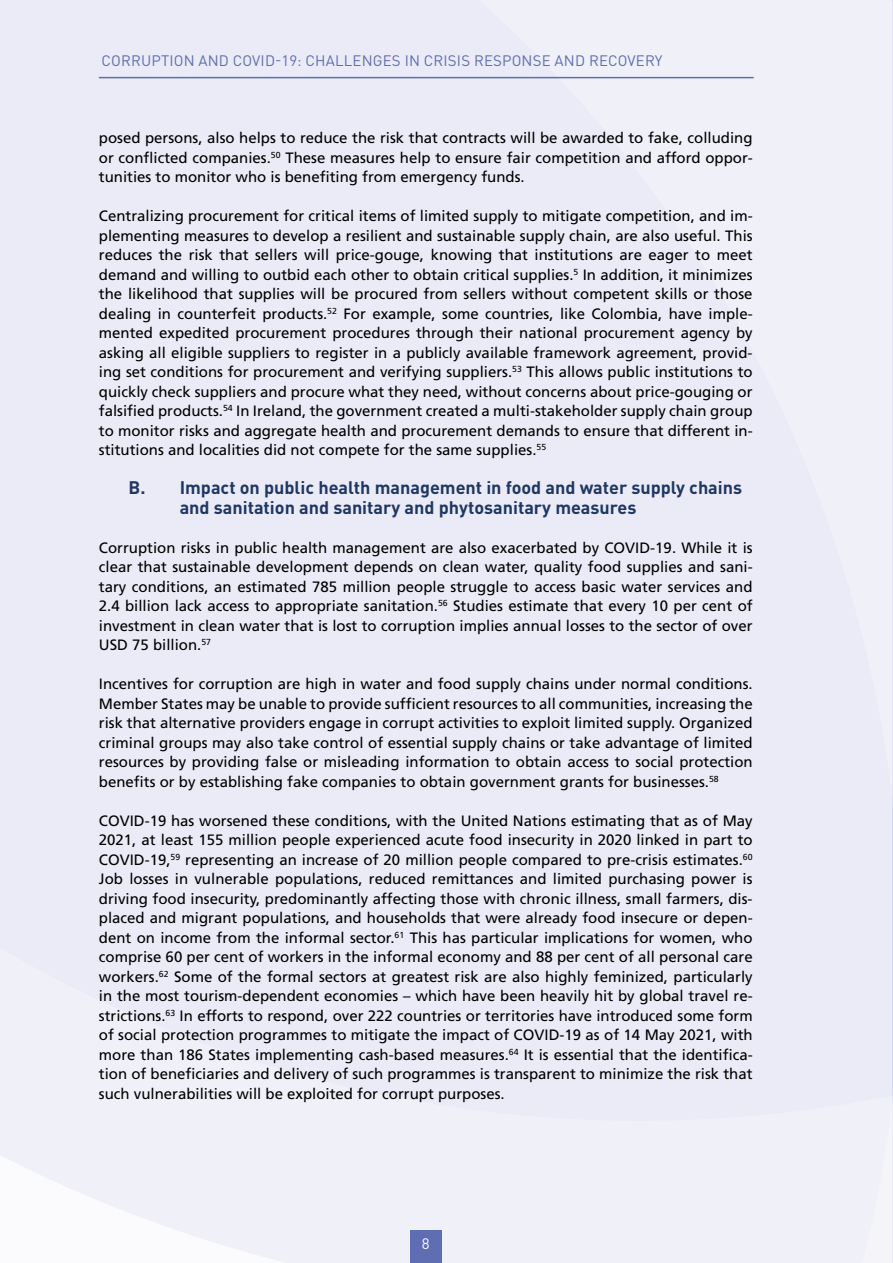
<style>
.page{position:relative;width:893px;height:1263px;background:#eaebf6}
.page>*{position:absolute;margin:0;border:0;box-sizing:border-box;transform-origin:0 0}
.t1{font:700 18px/19.5px "DIN Pro";color:#1f3763}
.t2{font:15px/19.5px "Frutiger";color:#000;text-align:justify}
.t3{font:15px "DIN Pro";letter-spacing:.01em;color:#5f6db3}
.t4{font:15px "DIN Pro";color:#fff}
</style>
<div class="page">
<div style="left:410px;top:1230px;width:32px;height:33px;background:#5f6db3"></div>
<hr style="left:99px;top:77px;width:655px;height:1px;background:#5f6db3">
<p class="t3" style="left:102px;top:49px;width:562px">CORRUPTION AND COVID-19: CHALLENGES IN CRISIS RESPONSE AND RECOVERY</p>
<p class="t2" style="left:99px;top:128px;width:655px">posed persons, also helps to reduce the risk that contracts will be awarded to fake, colluding or conflicted companies.<sup>50</sup> These measures help to ensure fair competition and afford oppor&shy;tunities to monitor who is benefiting from emergency funds.</p>
<p class="t2" style="left:99px;top:206px;width:655px">Centralizing procurement for critical items of limited supply to mitigate competition, and im&shy;plementing measures to develop a resilient and sustainable supply chain, are also useful. This reduces the risk that sellers will price-gouge, knowing that institutions are eager to meet demand and willing to outbid each other to obtain critical supplies.<sup>5</sup> In addition, it minimizes the likelihood that supplies will be procured from sellers without competent skills or those dealing in counterfeit products.<sup>52</sup> For example, some countries, like Colombia, have imple&shy;mented expedited procurement procedures through their national procurement agency by asking all eligible suppliers to register in a publicly available framework agreement, provid&shy;ing set conditions for procurement and verifying suppliers.<sup>53</sup> This allows public institutions to quickly check suppliers and procure what they need, without concerns about price-gouging or falsified products.<sup>54</sup> In Ireland, the government created a multi-stakeholder supply chain group to monitor risks and aggregate health and procurement demands to ensure that different in&shy;stitutions and localities did not compete for the same supplies.<sup>55</sup></p>
<p class="t1" style="left:180px;top:477px;width:564px;text-indent:-51px">B. Impact on public health management in food and water supply chains and sanitation and sanitary and phytosanitary measures</p>
<p class="t2" style="left:99px;top:538px;width:655px">Corruption risks in public health management are also exacerbated by COVID-19. While it is clear that sustainable development depends on clean water, quality food supplies and sani&shy;tary conditions, an estimated 785 million people struggle to access basic water services and 2.4 billion lack access to appropriate sanitation.<sup>56</sup> Studies estimate that every 10 per cent of investment in clean water that is lost to corruption implies annual losses to the sector of over USD 75 billion.<sup>57</sup></p>
<p class="t2" style="left:99px;top:674px;width:655px">Incentives for corruption are high in water and food supply chains under normal conditions.<br>Member States may be unable to provide sufficient resources to all communities, increasing the risk that alternative providers engage in corrupt activities to exploit limited supply. Organized criminal groups may also take control of essential supply chains or take advantage of limited resources by providing false or misleading information to obtain access to social protection benefits or by establishing fake companies to obtain government grants for businesses.<sup>58</sup></p>
<p class="t2" style="left:99px;top:811px;width:655px">COVID-19 has worsened these conditions, with the United Nations estimating that as of May 2021, at least 155 million people experienced acute food insecurity in 2020 linked in part to COVID-19,<sup>59</sup> representing an increase of 20 million people compared to pre-crisis estimates.<sup>60<br></sup>Job losses in vulnerable populations, reduced remittances and limited purchasing power is driving food insecurity, predominantly affecting those with chronic illness, small farmers, dis&shy;placed and migrant populations, and households that were already food insecure or depen&shy;dent on income from the informal sector.<sup>61</sup> This has particular implications for women, who comprise 60 per cent of workers in the informal economy and 88 per cent of all personal care workers.<sup>62</sup> Some of the formal sectors at greatest risk are also highly feminized, particularly in the most tourism-dependent economies – which have been heavily hit by global travel re&shy;strictions.<sup>63</sup> In efforts to respond, over 222 countries or territories have introduced some form of social protection programmes to mitigate the impact of COVID-19 as of 14 May 2021, with more than 186 States implementing cash-based measures.<sup>64</sup> It is essential that the identifica&shy;tion of beneficiaries and delivery of such programmes is transparent to minimize the risk that such vulnerabilities will be exploited for corrupt purposes.</p>
<p class="t4" style="left:422px;top:1232px;width:9px">8</p>
</div>
